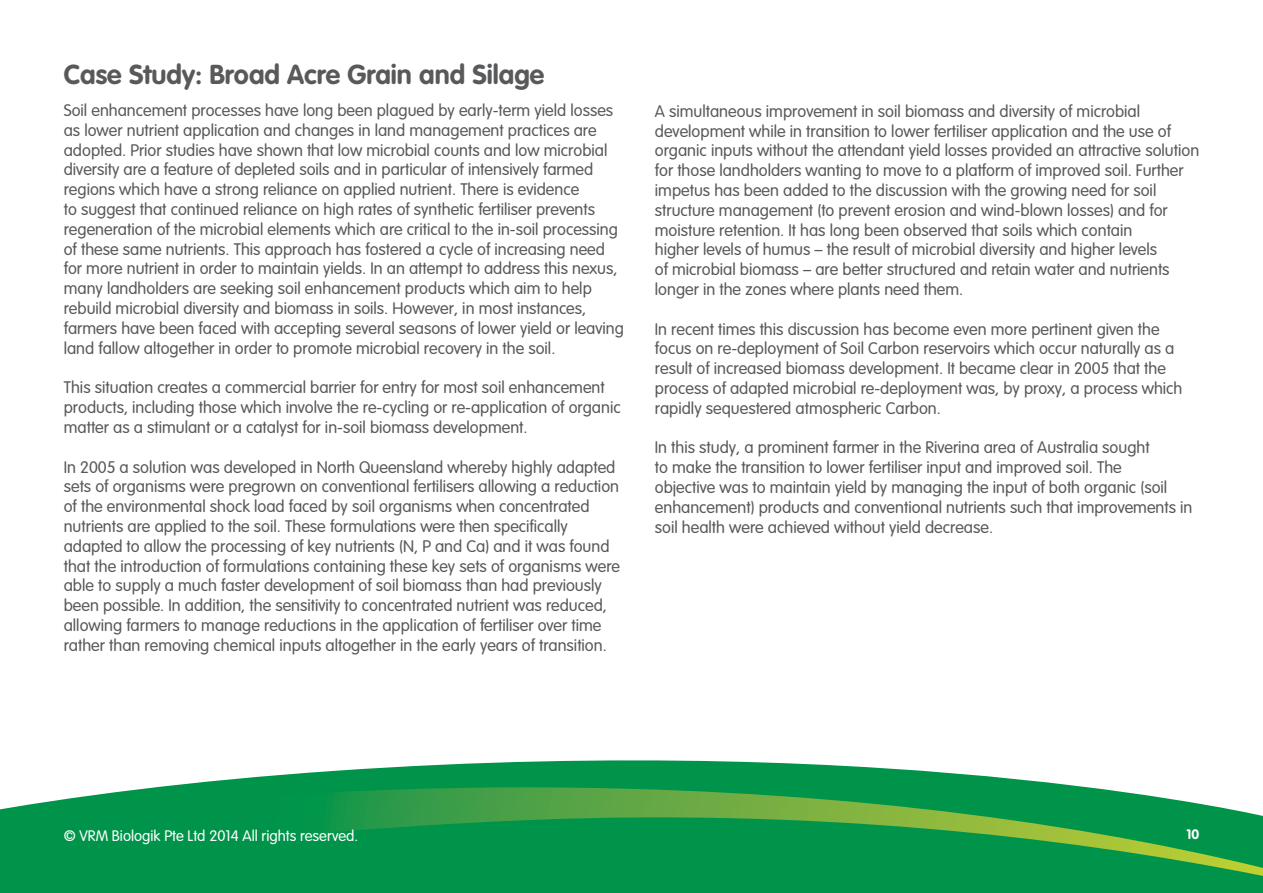
<style>
.page{position:relative;width:1263px;height:893px;background:#fff}
.page>*{position:absolute;margin:0;border:0;box-sizing:border-box;transform-origin:0 0}
.t1{font:700 27px "VAG Rounded";color:#58595b}
.t2{font:300 16.5px/19.8px "VAG Rounded";color:#58595b}
.t3{font:300 15px "VAG Rounded";color:#fff}
.t4{font:700 13.5px "VAG Rounded";color:#fff}
</style>
<div class="page">
<svg style="left:0;top:760px;width:1263px;height:133px;fill:#00944a"></svg>
<svg style="left:0;top:787px;width:1263px;height:89px;background:#1d9c4f"></svg>
<h1 class="t1" style="left:64px;top:59px;width:482px">Case Study: Broad Acre Grain and Silage</h1>
<p class="t2" style="left:64px;top:101px;width:562px">Soil enhancement processes have long been plagued by early-term yield losses as lower nutrient application and changes in land management practices are adopted. Prior studies have shown that low microbial counts and low microbial diversity are a feature of depleted soils and in particular of intensively farmed regions which have a strong reliance on applied nutrient. There is evidence<br>to suggest that continued reliance on high rates of synthetic fertiliser prevents regeneration of the microbial elements which are critical to the in-soil processing of these same nutrients. This approach has fostered a cycle of increasing need for more nutrient in order to maintain yields. In an attempt to address this nexus, many landholders are seeking soil enhancement products which aim to help rebuild microbial diversity and biomass in soils. However, in most instances, farmers have been faced with accepting several seasons of lower yield or leaving land fallow altogether in order to promote microbial recovery in the soil.</p>
<p class="t2" style="left:64px;top:378px;width:558px">This situation creates a commercial barrier for entry for most soil enhancement products, including those which involve the re-cycling or re-application of organic matter as a stimulant or a catalyst for in-soil biomass development.</p>
<p class="t2" style="left:64px;top:457px;width:558px">In 2005 a solution was developed in North Queensland whereby highly adapted sets of organisms were pregrown on conventional fertilisers allowing a reduction of the environmental shock load faced by soil organisms when concentrated nutrients are applied to the soil. These formulations were then specifically adapted to allow the processing of key nutrients (N, P and Ca) and it was found that the introduction of formulations containing these key sets of organisms were able to supply a much faster development of soil biomass than had previously been possible. In addition, the sensitivity to concentrated nutrient was reduced, allowing farmers to manage reductions in the application of fertiliser over time rather than removing chemical inputs altogether in the early years of transition.</p>
<p class="t2" style="left:655px;top:102px;width:546px">A simultaneous improvement in soil biomass and diversity of microbial development while in transition to lower fertiliser application and the use of organic inputs without the attendant yield losses provided an attractive solution for those landholders wanting to move to a platform of improved soil. Further impetus has been added to the discussion with the growing need for soil structure management (to prevent erosion and wind-blown losses) and for moisture retention. It has long been observed that soils which contain<br>higher levels of humus – the result of microbial diversity and higher levels<br>of microbial biomass – are better structured and retain water and nutrients longer in the zones where plants need them.</p>
<p class="t2" style="left:655px;top:319px;width:529px">In recent times this discussion has become even more pertinent given the focus on re-deployment of Soil Carbon reservoirs which occur naturally as a result of increased biomass development. It became clear in 2005 that the process of adapted microbial re-deployment was, by proxy, a process which rapidly sequestered atmospheric Carbon.</p>
<p class="t2" style="left:655px;top:438px;width:539px">In this study, a prominent farmer in the Riverina area of Australia sought<br>to make the transition to lower fertiliser input and improved soil. The<br>objective was to maintain yield by managing the input of both organic (soil enhancement) products and conventional nutrients such that improvements in soil health were achieved without yield decrease.</p>
<p class="t3" style="left:64px;top:827px;width:296px">© VRM Biologik Pte Ltd 2014 All rights reserved.</p>
<p class="t4" style="left:1186px;top:827px;width:14px">10</p>
</div>
